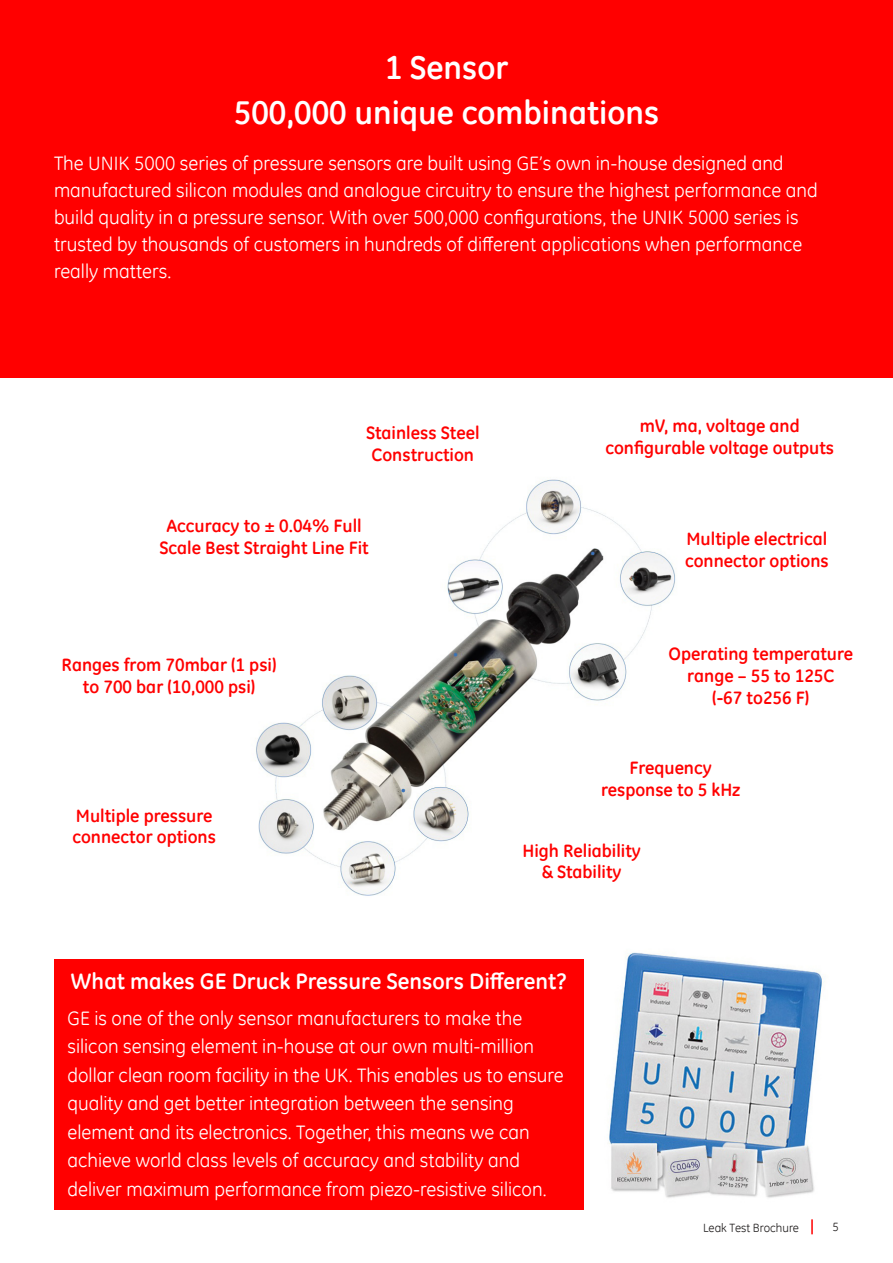
<style>
.page{position:relative;width:893px;height:1263px;background:#fff}
.page>*{position:absolute;margin:0;border:0;box-sizing:border-box;transform-origin:0 0}
.t1{font:700 33px/45px "GE Inspira";color:#fff;text-align:center}
.t2{font:700 22.5px "GE Inspira";color:#fff}
.t3{font:19.5px/28.5px "GE Inspira";color:#fff}
.t4{font:700 18px/21.6px "GE Inspira";color:#f00;text-align:center}
.t5{font:12px "GE Inspira";color:#221f1f}
</style>
<div class="page">
<svg style="left:811px;top:1219px;width:2px;height:15px"></svg>
<img style="left:255px;top:479px;width:421px;height:417px">
<div style="left:0;top:0;width:893px;height:377px;background:#f00"></div>
<img style="left:609px;top:952px;width:214px;height:246px">
<div style="left:54px;top:958px;width:529px;height:251px;background:#f00"></div>
<h1 class="t1" style="left:234px;top:47px;width:427px">1 Sensor<br>500,000 unique combinations</h1>
<p class="t3" style="left:54px;top:149px;width:765px;line-height:27px">The UNIK 5000 series of pressure sensors are built using GE’s own in-house designed and manufactured silicon modules and analogue circuitry to ensure the highest performance and build quality in a pressure sensor. With over 500,000 configurations, the UNIK 5000 series is trusted by thousands of customers in hundreds of different applications when performance really matters.</p>
<p class="t4" style="left:366px;top:423px;width:115px">Stainless Steel<br>Construction</p>
<p class="t4" style="left:605px;top:416px;width:230px">mV, ma, voltage and configurable voltage outputs</p>
<p class="t4" style="left:159px;top:516px;width:211px">Accuracy to ± 0.04% Full<br>Scale Best Straight Line Fit</p>
<p class="t4" style="left:62px;top:654px;width:216px">Ranges from 70mbar (1 psi) to 700 bar (10,000 psi)</p>
<p class="t4" style="left:72px;top:806px;width:145px;text-align:left">Multiple pressure connector options</p>
<p class="t4" style="left:685px;top:529px;width:145px;text-align:left">Multiple electrical connector options</p>
<p class="t4" style="left:668px;top:645px;width:186px">Operating temperature range – 55 to 125C<br>(-67 to256 F)</p>
<p class="t4" style="left:601px;top:758px;width:140px">Frequency response to 5 kHz</p>
<p class="t4" style="left:522px;top:839px;width:120px">High Reliability &amp; Stability</p>
<p class="t2" style="left:71px;top:967px;width:497px">What makes GE Druck Pressure Sensors Different?</p>
<p class="t3" style="left:68px;top:1003px;width:498px">GE is one of the only sensor manufacturers to make the silicon sensing element in-house at our own multi-million dollar clean room facility in the UK. This enables us to ensure quality and get better integration between the sensing element and its electronics. Together, this means we can achieve world class levels of accuracy and stability and deliver maximum performance from piezo-resistive silicon.</p>
<p class="t5" style="left:703px;top:1221px;width:98px">Leak Test Brochure</p>
<p class="t5" style="left:833px;top:1220px;width:8px">5</p>
</div>
